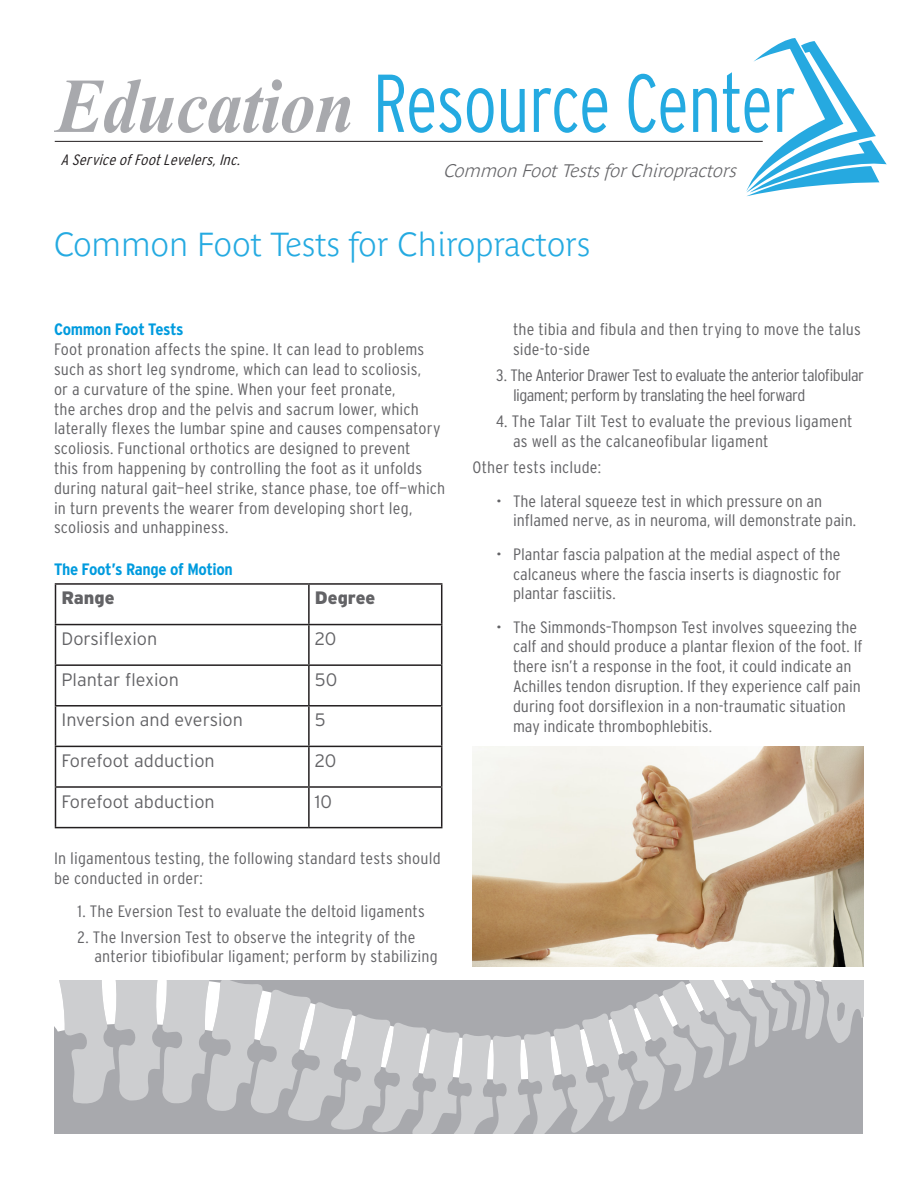
<style>
.page{position:relative;width:918px;height:1188px;background:#fff}
.page>*{position:absolute;margin:0;border:0;box-sizing:border-box;transform-origin:0 0}
.t1{font:300 condensed 81.9px "Interstate";letter-spacing:-.015em;color:#24aae1;scale:.91 1}
.t2{font:700 33px "Parisine Plus Std Clair";color:#25aae1}
.t3{font:300 18px "Interstate";color:#636366}
.t4{font:italic 700 18px "Parisine Plus Std Clair";color:#636366}
.t5{font:900 18px "Interstate";color:#636366}
.t6{font:300 condensed 16.5px/19.8px "Interstate";letter-spacing:.005em;color:#636366;scale:1.09 1}
.t7{font:300 condensed 16.5px/19.5px "Interstate";letter-spacing:-.03em;color:#636366;scale:1.09 1}
.t8{font:700 condensed 16.5px "Interstate";letter-spacing:-.02em;color:#009bde;scale:1.09 1}
.t9{font:italic 300 condensed 15px "Interstate";color:#231f20;scale:1.09 1}
.s1{font-family:"Times New Roman";font-weight:700;font-style:italic;font-stretch:normal;font-size:77.55px;color:#a8a9ad}
.s2{font-weight:700;color:#009bde}
</style>
<div class="page">
<svg style="left:55px;top:981px;width:808px;height:153px;background:#bdbec1"></svg>
<svg style="left:746px;top:38px;width:141px;height:158px"></svg>
<hr style="left:55px;top:141px;width:708px;height:1px;background:#231f20">
<hr style="left:55px;top:583px;width:254px;height:2px;background:#231f20">
<hr style="left:55px;top:585px;width:1px;height:39px;background:#231f20">
<hr style="left:309px;top:583px;width:133px;height:2px;background:#231f20">
<hr style="left:308px;top:585px;width:2px;height:39px;background:#231f20">
<hr style="left:441px;top:585px;width:1px;height:39px;background:#231f20">
<hr style="left:55px;top:624px;width:254px;height:1px;background:#231f20">
<hr style="left:55px;top:625px;width:1px;height:39px;background:#231f20">
<hr style="left:309px;top:624px;width:133px;height:1px;background:#231f20">
<hr style="left:308px;top:625px;width:2px;height:39px;background:#231f20">
<hr style="left:441px;top:625px;width:1px;height:39px;background:#231f20">
<hr style="left:55px;top:664px;width:254px;height:2px;background:#231f20">
<hr style="left:55px;top:666px;width:1px;height:39px;background:#231f20">
<hr style="left:309px;top:664px;width:133px;height:2px;background:#231f20">
<hr style="left:308px;top:666px;width:2px;height:39px;background:#231f20">
<hr style="left:441px;top:666px;width:1px;height:39px;background:#231f20">
<hr style="left:55px;top:705px;width:254px;height:2px;background:#231f20">
<hr style="left:55px;top:707px;width:1px;height:39px;background:#231f20">
<hr style="left:309px;top:705px;width:133px;height:2px;background:#231f20">
<hr style="left:308px;top:707px;width:2px;height:39px;background:#231f20">
<hr style="left:441px;top:707px;width:1px;height:39px;background:#231f20">
<hr style="left:55px;top:746px;width:254px;height:1px;background:#231f20">
<hr style="left:55px;top:747px;width:1px;height:39px;background:#231f20">
<hr style="left:309px;top:746px;width:133px;height:1px;background:#231f20">
<hr style="left:308px;top:747px;width:2px;height:39px;background:#231f20">
<hr style="left:441px;top:747px;width:1px;height:39px;background:#231f20">
<hr style="left:55px;top:786px;width:254px;height:2px;background:#231f20">
<hr style="left:55px;top:788px;width:1px;height:39px;background:#231f20">
<hr style="left:309px;top:786px;width:133px;height:2px;background:#231f20">
<hr style="left:308px;top:788px;width:2px;height:39px;background:#231f20">
<hr style="left:441px;top:788px;width:1px;height:39px;background:#231f20">
<hr style="left:55px;top:827px;width:254px;height:1px;background:#231f20">
<hr style="left:309px;top:827px;width:133px;height:1px;background:#231f20">
<img style="left:472px;top:747px;width:391px;height:220px">
<p class="t1" style="left:56px;top:57px;width:815px"><span class="s1">Education</span> Resource Center</p>
<p class="t9" style="left:60px;top:152px;width:170px">AServiceofFootLevelers,Inc.</p>
<p class="t4" style="left:443px;top:161px;width:300px">Common FootTestsforChiropractors</p>
<p class="t2" style="left:54px;top:225px;width:538px">Common Foot Tests for Chiropractors</p>
<p class="t6" style="left:54px;top:320px;width:360px"><span class="s2">Common Foot Tests<br></span>Foot pronation affects the spine. It can lead to problems such as short leg syndrome, which can lead to scoliosis,<br>or a curvature of the spine. When your feet pronate,<br>the arches drop and the pelvis and sacrum lower, which laterally flexes the lumbar spine and causes compensatory scoliosis. Functional orthotics are designed to prevent<br>this from happening by controlling the foot as it unfolds during natural gait—heel strike, stance phase, toe off—which in turn prevents the wearer from developing short leg, scoliosis and unhappiness.</p>
<p class="t8" style="left:54px;top:560px;width:166px">The Foot’s Range of Motion</p>
<p class="t5" style="left:62px;top:588px;width:55px">Range</p>
<p class="t5" style="left:315px;top:588px;width:62px">Degree</p>
<p class="t3" style="left:62px;top:629px;width:97px">Dorsiflexion</p>
<p class="t3" style="left:315px;top:629px;width:23px">20</p>
<p class="t3" style="left:62px;top:669px;width:119px">Plantar flexion</p>
<p class="t3" style="left:315px;top:669px;width:24px">50</p>
<p class="t3" style="left:62px;top:710px;width:183px">Inversion and eversion</p>
<p class="t3" style="left:315px;top:710px;width:12px">5</p>
<p class="t3" style="left:62px;top:750px;width:155px">Forefoot adduction</p>
<p class="t3" style="left:315px;top:750px;width:23px">20</p>
<p class="t3" style="left:62px;top:791px;width:155px">Forefoot abduction</p>
<p class="t3" style="left:315px;top:791px;width:19px">10</p>
<p class="t6" style="left:54px;top:848px;width:356px">In ligamentous testing, the following standard tests should be conducted in order:</p>
<p class="t6" style="left:78px;top:901px;width:320px">1. The Eversion Test to evaluate the deltoid ligaments</p>
<p class="t6" style="left:94px;top:927px;width:316px;text-indent:-17px">2. The Inversion Test to observe the integrity of the anterior tibiofibular ligament; perform by stabilizing</p>
<p class="t6" style="left:513px;top:320px;width:321px">the tibia and fibula and then trying to move the talus side-to-side</p>
<p class="t7" style="left:513px;top:366px;width:323px;text-indent:-17px">3. The Anterior Drawer Test to evaluate the anterior talofibular ligament; perform by translating the heel forward</p>
<p class="t6" style="left:513px;top:411px;width:313px;text-indent:-17px">4. The Talar Tilt Test to evaluate the previous ligament as well as the calcaneofibular ligament</p>
<p class="t6" style="left:472px;top:457px;width:119px">Other tests include:</p>
<p class="t6" style="left:513px;top:491px;width:316px;text-indent:-17px">• The lateral squeeze test in which pressure on an inflamed nerve, as in neuroma, will demonstrate pain.</p>
<p class="t6" style="left:513px;top:544px;width:303px;text-align:justify;text-indent:-17px">• Plantar fascia palpation at the medial aspect of the calcaneus where the fascia inserts is diagnostic for plantar fasciitis.</p>
<p class="t6" style="left:513px;top:617px;width:322px;text-indent:-17px">• The Simmonds–Thompson Test involves squeezing the calf and should produce a plantar flexion of the foot. If there isn’t a response in the foot, it could indicate an Achilles tendon disruption. If they experience calf pain during foot dorsiflexion in a non-traumatic situation may indicate thrombophlebitis.</p>
</div>
